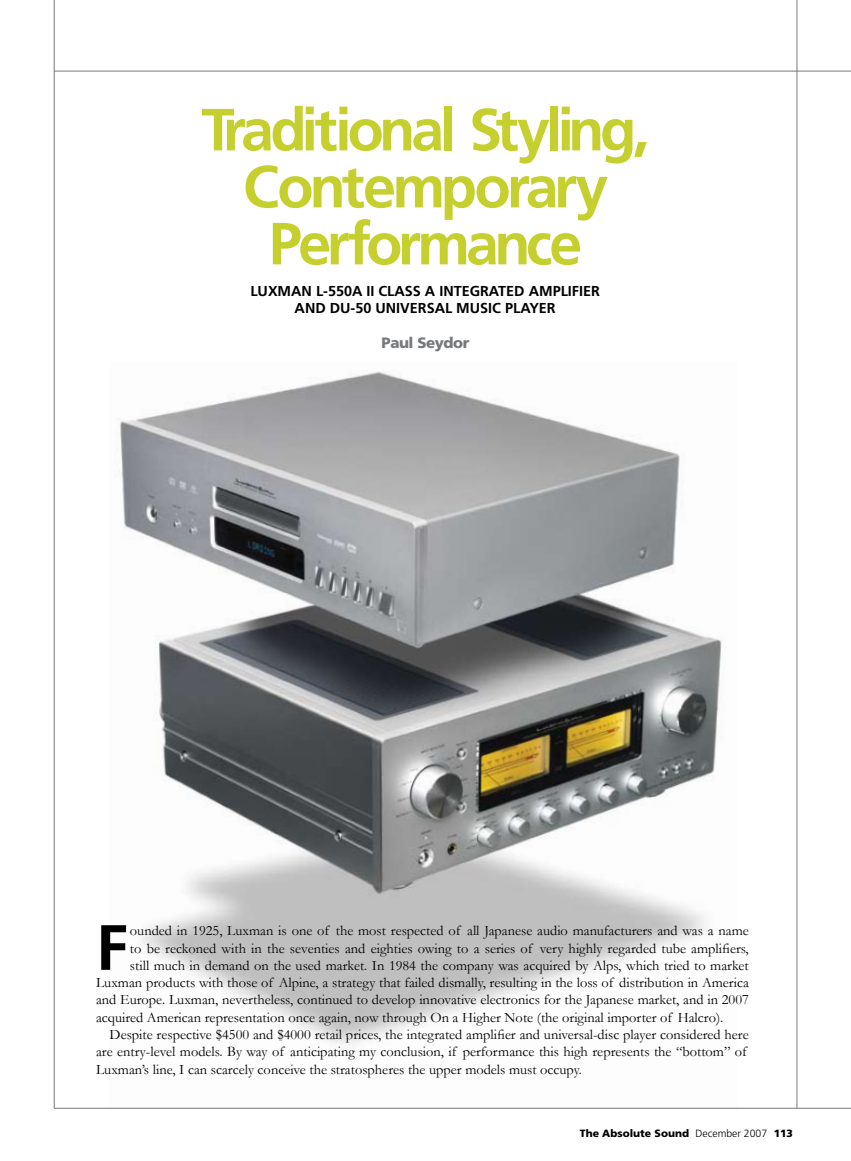
<style>
.page{position:relative;width:851px;height:1161px;background:#fff}
.page>*{position:absolute;margin:0;border:0;box-sizing:border-box;transform-origin:0 0}
.t1{font:700 63.9px "Frutiger";color:#000}
.t2{font:700 59.4px/57px "Frutiger";letter-spacing:-.07em;color:#c5cf2e;text-align:center}
.t3{font:900 15px "Frutiger";letter-spacing:-.03em;color:#76787b}
.t4{font:14.4px "Garamond";color:#000}
.t5{font:700 14.4px "Frutiger";color:#000}
.t6{font:900 10.5px "Frutiger";color:#000}
.s1{font-weight:300}
</style>
<div class="page">
<img style="left:110px;top:371px;width:627px;height:737px">
<hr style="left:54px;top:71px;width:796px;height:1px;background:#76787b">
<hr style="left:796px;top:0;width:1px;height:1108px;background:#76787b">
<hr style="left:54px;top:0;width:1px;height:1108px;background:#76787b">
<hr style="left:54px;top:1108px;width:796px;height:1px;background:#76787b">
<h2 class="t2" style="left:201px;top:102px;width:449px">TRADITIONAL STYLING,<br>CONTEMPORARY<br>PERFORMANCE</h2>
<p class="t5" style="left:250px;top:282px;width:18px">LUXMAN</p>
<p class="t5" style="left:316px;top:282px;width:79px">L-550A II CLASS</p>
<p class="t5" style="left:425px;top:282px;width:28px">A INTEGRATED</p>
<p class="t5" style="left:528px;top:282px;width:19px">AMPLIFIER</p>
<p class="t5" style="left:294px;top:300px;width:9px">AND</p>
<p class="t5" style="left:330px;top:300px;width:65px">DU‑50 UNIVERSAL</p>
<p class="t5" style="left:456px;top:300px;width:21px">MUSIC</p>
<p class="t5" style="left:505px;top:300px;width:18px">PLAYER</p>
<p class="t3" style="left:381px;top:333px;width:89px">Paul Seydor</p>
<h1 class="t1" style="left:96px;top:910px;width:33px">F</h1>
<p class="t4" style="left:130px;top:922px;width:620px">ounded in 1925, Luxman is one of the most respected of all Japanese audio manufacturers and was a name</p>
<p class="t4" style="left:130px;top:939px;width:620px">to be reckoned with in the seventies and eighties owing to a series of very highly regarded tube amplifiers,</p>
<p class="t4" style="left:130px;top:957px;width:620px">still much in demand on the used market. In 1984 the company was acquired by Alps, which tried to market</p>
<p class="t4" style="left:96px;top:974px;width:654px">Luxman products with those of Alpine, a strategy that failed dismally, resulting in the loss of distribution in America</p>
<p class="t4" style="left:96px;top:991px;width:654px">and Europe. Luxman, nevertheless, continued to develop innovative electronics for the Japanese market, and in 2007</p>
<p class="t4" style="left:96px;top:1009px;width:628px">acquired American representation once again, now through On a Higher Note (the original importer of Halcro).</p>
<p class="t4" style="left:110px;top:1026px;width:640px">Despite respective $4500 and $4000 retail prices, the integrated amplifier and universal-disc player considered here</p>
<p class="t4" style="left:96px;top:1043px;width:652px">are entry‑level models. By way of anticipating my conclusion, if performance this high represents the “bottom” of</p>
<p class="t4" style="left:96px;top:1060px;width:487px">Luxman’s line, I can scarcely conceive the stratospheres the upper models must occupy.</p>
<p class="t6" style="left:579px;top:1127px;width:215px">The Absolute Sound <span class="s1">December 2007</span> 113</p>
</div>
